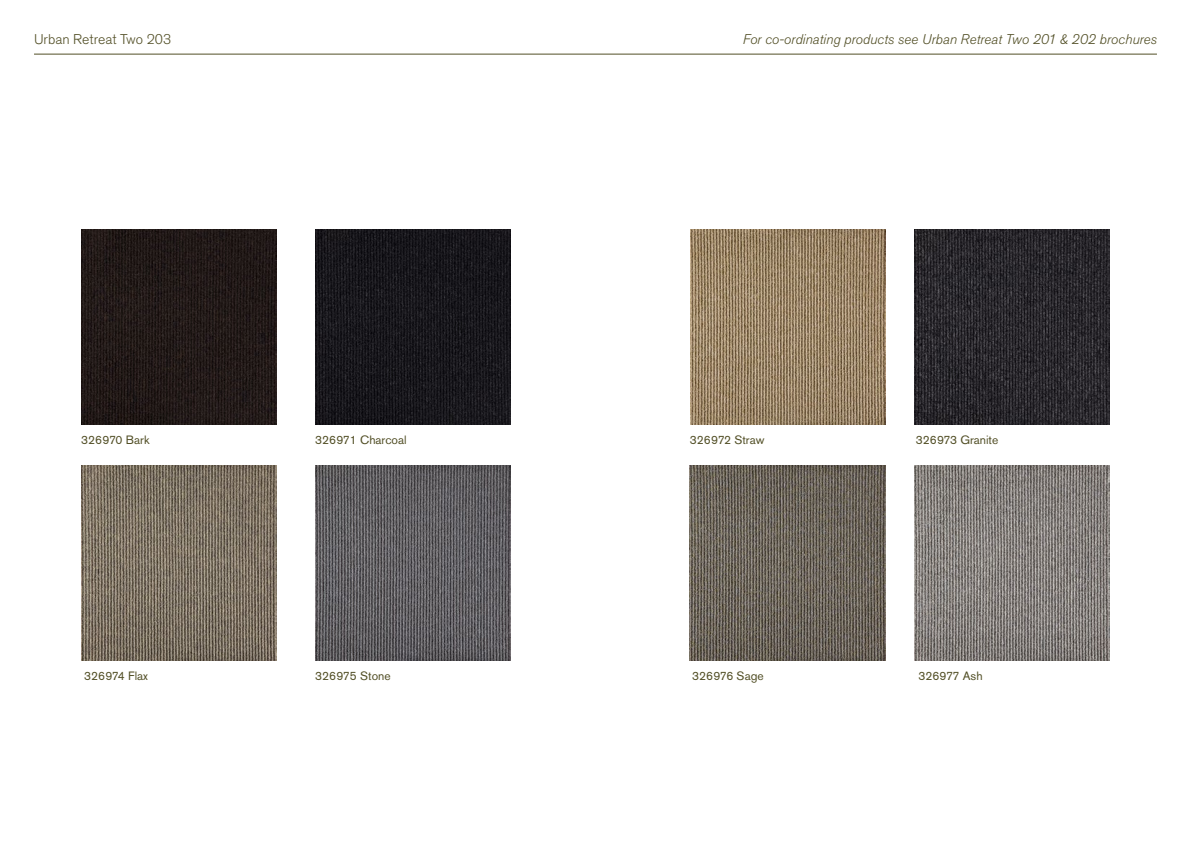
<style>
.page{position:relative;width:1191px;height:842px;background:#fff}
.page>*{position:absolute;margin:0;border:0;box-sizing:border-box;transform-origin:0 0}
.t1{font:italic 300 14px "Akzidenz Grotesk Pro";color:#524f26}
.t2{font:300 14px "Akzidenz Grotesk Pro";color:#524f26}
.t3{font:12px "Akzidenz Grotesk Pro";color:#524f26}
</style>
<div class="page">
<hr style="left:34px;top:54px;width:1123px;height:1px;background:#524f26">
<img style="left:315px;top:230px;width:195px;height:195px">
<img style="left:315px;top:465px;width:195px;height:195px">
<img style="left:81px;top:230px;width:195px;height:195px">
<img style="left:81px;top:465px;width:195px;height:195px">
<img style="left:690px;top:465px;width:195px;height:195px">
<img style="left:914px;top:230px;width:195px;height:195px">
<img style="left:914px;top:465px;width:195px;height:195px">
<img style="left:690px;top:230px;width:195px;height:195px">
<p class="t2" style="left:34px;top:30px;width:139px">Urban Retreat Two 203</p>
<p class="t3" style="left:81px;top:432px;width:70px">326970 Bark</p>
<p class="t3" style="left:315px;top:432px;width:93px">326971 Charcoal</p>
<p class="t1" style="left:743px;top:30px;width:415px">For co-ordinating products see Urban Retreat Two 201 &amp; 202 brochures</p>
<p class="t3" style="left:690px;top:432px;width:76px">326972 Straw</p>
<p class="t3" style="left:916px;top:432px;width:84px">326973 Granite</p>
<p class="t3" style="left:84px;top:667px;width:65px">326974 Flax</p>
<p class="t3" style="left:692px;top:667px;width:73px">326976 Sage</p>
<p class="t3" style="left:315px;top:667px;width:77px">326975 Stone</p>
<p class="t3" style="left:918px;top:667px;width:66px">326977 Ash</p>
</div>
